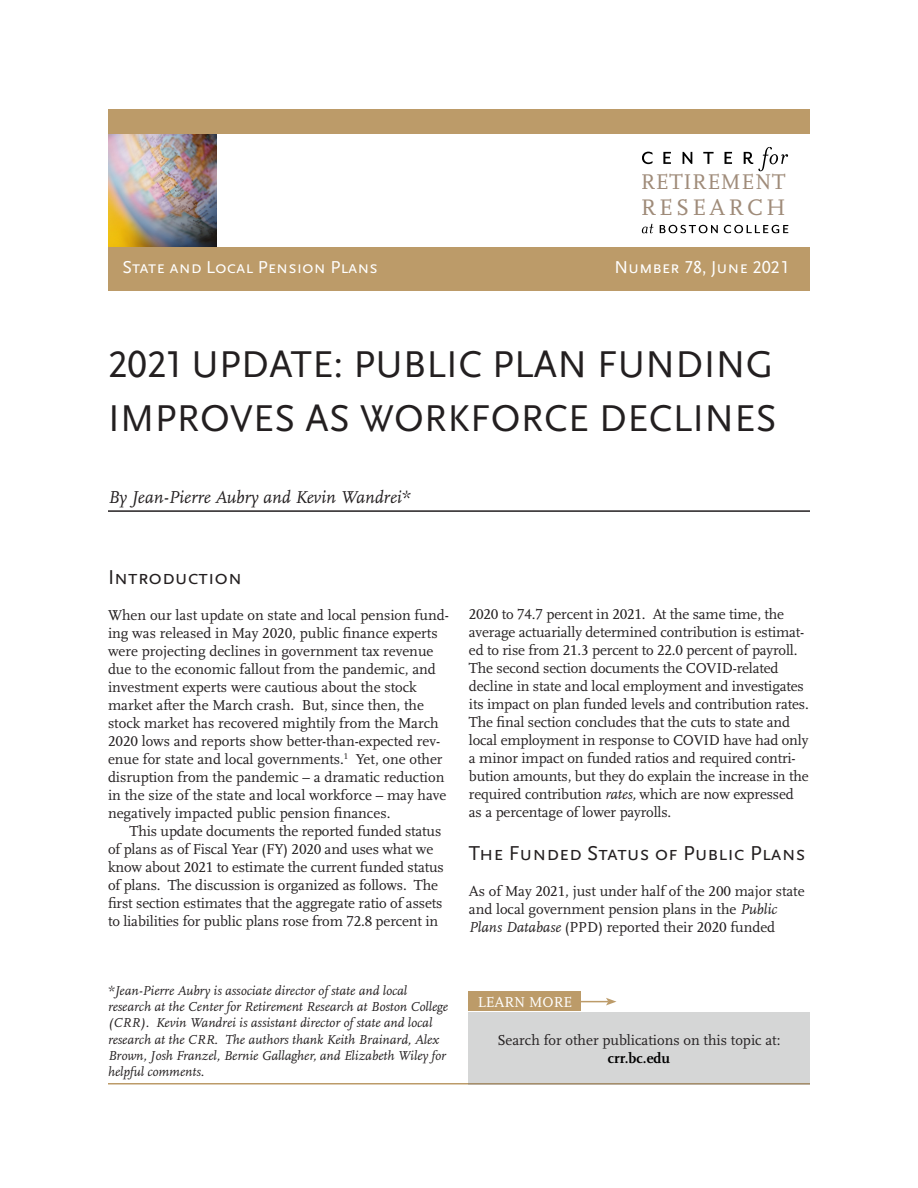
<style>
.page{position:relative;width:918px;height:1188px;background:#fff}
.page>*{position:absolute;margin:0;border:0;box-sizing:border-box;transform-origin:0 0}
.t1{font:39px "Scala Sans OT";letter-spacing:.01em;color:#231f20}
.t2{font:23.55px "Scala OT";letter-spacing:.14em;color:#9f8b79}
.t3{font:22.2px "Scala OT";letter-spacing:.03em;color:#9f8b79}
.Body_text{font:21px "Scala Sans OT";color:#231f20}
.t4{font:18px "Scala Sans OT";color:#fff}
.t5{font:italic 18px "Scala OT";color:#231f20}
.Body_text-2{font:15px/18px "Scala OT";letter-spacing:-.01em;color:#231f20}
.t6{font:700 15px "Scala OT";color:#000}
.t7{font:15px "Scala OT";color:#fff}
.t8{font:italic 13.5px/16.2px "Scala OT";color:#231f20}
.s1{font-style:italic}
</style>
<div class="page">
<img style="left:108px;top:134px;width:108px;height:113px">
<div style="left:108px;top:247px;width:701px;height:44px;background:#bc9b69"></div>
<hr style="left:108px;top:510px;width:702px;height:2px;background:#231f20">
<hr style="left:108px;top:1083px;width:702px;height:1px;background:#bc9b69">
<div style="left:108px;top:109px;width:701px;height:25px;background:#bc9b69"></div>
<div style="left:468px;top:992px;width:113px;height:19px;background:#bc9b69"></div>
<div style="left:468px;top:1012px;width:342px;height:72px;background:#d5d6d6"></div>
<svg style="left:581px;top:998px;width:35px;height:7px"></svg>
<svg style="left:642px;top:224px;width:146px;height:10px"></svg>
<svg style="left:642px;top:147px;width:146px;height:24px"></svg>
<h3 class="t3" style="left:641px;top:170px;width:146px">RETIREMENT</h3>
<h2 class="t2" style="left:641px;top:195px;width:147px">RESEARCH</h2>
<p class="t4" style="left:122px;top:258px;width:257px">State and Local Pension Plans</p>
<p class="t4" style="left:614px;top:258px;width:176px">Number 78, June 2021</p>
<p class="t1" style="left:108px;top:343px;width:667px">2021 UPDATE: PUBLIC PLAN FUNDING</p>
<p class="t1" style="left:108px;top:397px;width:670px">IMPROVES AS WORKFORCE DECLINES</p>
<p class="t5" style="left:108px;top:487px;width:304px">By Jean-Pierre Aubry and Kevin Wandrei*</p>
<p class="Body_text" style="left:108px;top:566px;width:136px">Introduction</p>
<p class="Body_text-2" style="left:108px;top:606px;width:342px">When our last update on state and local pension fund&shy;ing was released in May 2020, public finance experts were projecting declines in government tax revenue due to the economic fallout from the pandemic, and investment experts were cautious about the stock market after the March crash. But, since then, the stock market has recovered mightily from the March 2020 lows and reports show better-than-expected rev&shy;enue for state and local governments.<sup>1</sup> Yet, one other disruption from the pandemic – a dramatic reduction in the size of the state and local workforce – may have negatively impacted public pension finances.</p>
<p class="Body_text-2" style="left:108px;top:822px;width:337px;text-indent:22px">This update documents the reported funded status of plans as of Fiscal Year (FY) 2020 and uses what we know about 2021 to estimate the current funded status of plans. The discussion is organized as follows. The first section estimates that the aggregate ratio of assets to liabilities for public plans rose from 72.8 percent in</p>
<p class="t8" style="left:108px;top:983px;width:342px">*Jean-Pierre Aubry is associate director of state and local research at the Center for Retirement Research at Boston College (CRR). Kevin Wandrei is assistant director of state and local research at the CRR. The authors thank Keith Brainard, Alex Brown, Josh Franzel, Bernie Gallagher, and Elizabeth Wiley for helpful comments.</p>
<p class="Body_text-2" style="left:469px;top:605px;width:341px">2020 to 74.7 percent in 2021. At the same time, the average actuarially determined contribution is estimat&shy;ed to rise from 21.3 percent to 22.0 percent of payroll.<br>The second section documents the COVID-related decline in state and local employment and investigates its impact on plan funded levels and contribution rates.<br>The final section concludes that the cuts to state and local employment in response to COVID have had only a minor impact on funded ratios and required contri&shy;bution amounts, but they do explain the increase in the required contribution <span class="s1">rates,</span> which are now expressed as a percentage of lower payrolls.</p>
<p class="Body_text" style="left:469px;top:842px;width:338px">The Funded Status of Public Plans</p>
<p class="Body_text-2" style="left:469px;top:882px;width:337px">As of May 2021, just under half of the 200 major state and local government pension plans in the <span class="s1">Public<br>Plans Database</span> (PPD) reported their 2020 funded</p>
<p class="t7" style="left:478px;top:994px;width:96px">LEARN MORE</p>
<p class="Body_text-2" style="left:497px;top:1031px;width:285px">Search for other publications on this topic at:</p>
<p class="t6" style="left:608px;top:1050px;width:64px">crr.bc.edu</p>
</div>
